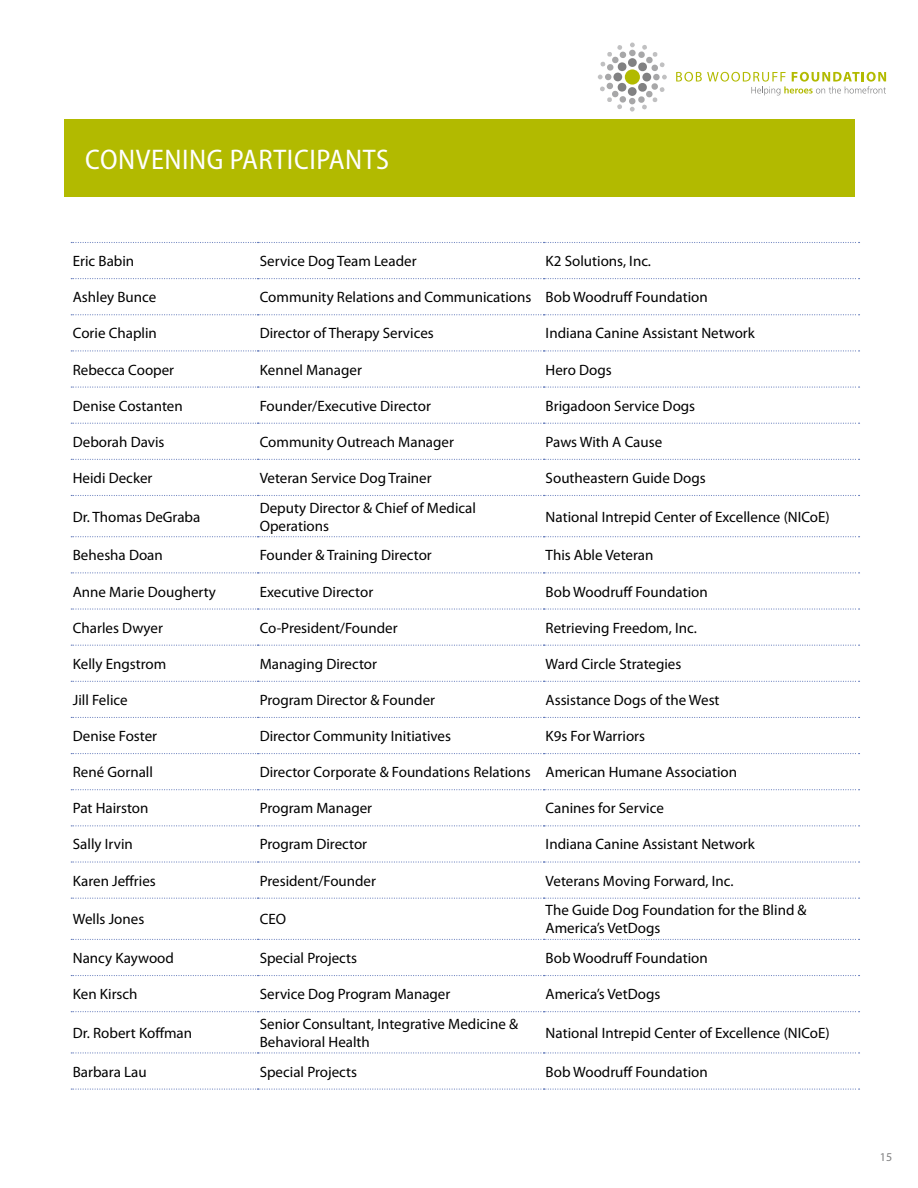
<style>
.page{position:relative;width:918px;height:1188px;background:#fff}
.page>*{position:absolute;margin:0;border:0;box-sizing:border-box;transform-origin:0 0}
.t1{font:semi-condensed 28.5px "Myriad Pro";letter-spacing:.02em;color:#fff}
.t2{font:15px/18px "Myriad Pro";color:#000}
.t3{font:12px "Myriad Pro";color:#818182}
</style>
<div class="page">
<svg style="left:598px;top:43px;width:69px;height:69px"></svg>
<svg style="left:676px;top:72px;width:210px;height:23px"></svg>
<div style="left:64px;top:119px;width:790px;height:78px;background:#b2ba00"></div>
<svg style="left:71px;top:242px;width:789px;height:1px"></svg>
<svg style="left:71px;top:278px;width:789px;height:1px"></svg>
<svg style="left:71px;top:314px;width:789px;height:1px"></svg>
<svg style="left:71px;top:350px;width:789px;height:1px"></svg>
<svg style="left:71px;top:387px;width:789px;height:1px"></svg>
<svg style="left:71px;top:423px;width:789px;height:1px"></svg>
<svg style="left:71px;top:459px;width:789px;height:1px"></svg>
<svg style="left:71px;top:495px;width:789px;height:1px"></svg>
<svg style="left:71px;top:536px;width:789px;height:1px"></svg>
<svg style="left:71px;top:572px;width:789px;height:1px"></svg>
<svg style="left:71px;top:608px;width:789px;height:2px"></svg>
<svg style="left:71px;top:645px;width:789px;height:1px"></svg>
<svg style="left:71px;top:681px;width:789px;height:1px"></svg>
<svg style="left:71px;top:717px;width:789px;height:1px"></svg>
<svg style="left:71px;top:753px;width:789px;height:1px"></svg>
<svg style="left:71px;top:789px;width:789px;height:1px"></svg>
<svg style="left:71px;top:825px;width:789px;height:1px"></svg>
<svg style="left:71px;top:861px;width:789px;height:2px"></svg>
<svg style="left:71px;top:898px;width:789px;height:1px"></svg>
<svg style="left:71px;top:939px;width:789px;height:1px"></svg>
<svg style="left:71px;top:975px;width:789px;height:1px"></svg>
<svg style="left:71px;top:1011px;width:789px;height:1px"></svg>
<svg style="left:71px;top:1052px;width:789px;height:2px"></svg>
<svg style="left:71px;top:1089px;width:789px;height:1px"></svg>
<h1 class="t1" style="left:85px;top:144px;width:214px">CONVENING PARTICIPA</h1>
<h1 class="t1" style="left:345px;top:144px;width:45px">NTS</h1>
<p class="t2" style="left:73px;top:252px;width:63px">Eric Babin</p>
<p class="t2" style="left:260px;top:252px;width:158px">Service Dog Team Leader</p>
<p class="t2" style="left:546px;top:252px;width:107px">K2 Solutions, Inc.</p>
<p class="t2" style="left:73px;top:288px;width:85px">Ashley Bunce</p>
<p class="t2" style="left:260px;top:288px;width:450px">Community Relations and Communications Bob Woodruff Foundation</p>
<p class="t2" style="left:73px;top:324px;width:86px">Corie Chaplin</p>
<p class="t2" style="left:260px;top:324px;width:176px">Director of Therapy Services</p>
<p class="t2" style="left:546px;top:324px;width:211px">Indiana Canine Assistant Network</p>
<p class="t2" style="left:73px;top:360px;width:103px">Rebecca Cooper</p>
<p class="t2" style="left:260px;top:360px;width:104px">Kennel Manager</p>
<p class="t2" style="left:546px;top:360px;width:68px">Hero Dogs</p>
<p class="t2" style="left:73px;top:396px;width:111px">Denise Costanten</p>
<p class="t2" style="left:260px;top:396px;width:173px">Founder/Executive Director</p>
<p class="t2" style="left:546px;top:396px;width:151px">Brigadoon Service Dogs</p>
<p class="t2" style="left:73px;top:433px;width:93px">Deborah Davis</p>
<p class="t2" style="left:260px;top:433px;width:196px">Community Outreach Manager</p>
<p class="t2" style="left:546px;top:433px;width:118px">Paws With A Cause</p>
<p class="t2" style="left:73px;top:469px;width:81px">Heidi Decker</p>
<p class="t2" style="left:260px;top:469px;width:174px">Veteran Service Dog Trainer</p>
<p class="t2" style="left:546px;top:469px;width:162px">Southeastern Guide Dogs</p>
<p class="t2" style="left:73px;top:507px;width:129px">Dr. Thomas DeGraba</p>
<p class="t2" style="left:260px;top:498px;width:218px">Deputy Director &amp; Chief of Medical<br>Operations</p>
<p class="t2" style="left:546px;top:507px;width:286px">National Intrepid Center of Excellence (NICoE)</p>
<p class="t2" style="left:73px;top:546px;width:92px">Behesha Doan</p>
<p class="t2" style="left:260px;top:546px;width:174px">Founder &amp; Training Director</p>
<p class="t2" style="left:546px;top:546px;width:109px">This Able Veteran</p>
<p class="t2" style="left:73px;top:582px;width:145px">Anne Marie Dougherty</p>
<p class="t2" style="left:260px;top:582px;width:115px">Executive Director</p>
<p class="t2" style="left:546px;top:582px;width:164px">Bob Woodruff Foundation</p>
<p class="t2" style="left:73px;top:618px;width:92px">Charles Dwyer</p>
<p class="t2" style="left:260px;top:618px;width:139px">Co-President/Founder</p>
<p class="t2" style="left:546px;top:618px;width:153px">Retrieving Freedom, Inc.</p>
<p class="t2" style="left:73px;top:655px;width:95px">Kelly Engstrom</p>
<p class="t2" style="left:260px;top:655px;width:119px">Managing Director</p>
<p class="t2" style="left:546px;top:655px;width:137px">Ward Circle Strategies</p>
<p class="t2" style="left:73px;top:691px;width:56px">Jill Felice</p>
<p class="t2" style="left:260px;top:691px;width:177px">Program Director &amp; Founder</p>
<p class="t2" style="left:546px;top:691px;width:175px">Assistance Dogs of the West</p>
<p class="t2" style="left:73px;top:727px;width:86px">Denise Foster</p>
<p class="t2" style="left:260px;top:727px;width:193px">Director Community Initiatives</p>
<p class="t2" style="left:546px;top:727px;width:101px">K9s For Warriors</p>
<p class="t2" style="left:73px;top:763px;width:82px">René Gornall</p>
<p class="t2" style="left:260px;top:763px;width:479px">Director Corporate &amp; Foundations Relations American Humane Association</p>
<p class="t2" style="left:73px;top:799px;width:77px">Pat Hairston</p>
<p class="t2" style="left:260px;top:799px;width:114px">Program Manager</p>
<p class="t2" style="left:546px;top:799px;width:120px">Canines for Service</p>
<p class="t2" style="left:73px;top:835px;width:62px">Sally Irvin</p>
<p class="t2" style="left:260px;top:835px;width:109px">Program Director</p>
<p class="t2" style="left:546px;top:835px;width:211px">Indiana Canine Assistant Network</p>
<p class="t2" style="left:73px;top:871px;width:85px">Karen Jeffries</p>
<p class="t2" style="left:260px;top:871px;width:118px">President/Founder</p>
<p class="t2" style="left:546px;top:871px;width:189px">Veterans Moving Forward, Inc.</p>
<p class="t2" style="left:73px;top:910px;width:73px">Wells Jones</p>
<p class="t2" style="left:260px;top:910px;width:28px">CEO</p>
<p class="t2" style="left:546px;top:901px;width:263px">The Guide Dog Foundation for the Blind &amp;<br>America’s VetDogs</p>
<p class="t2" style="left:73px;top:949px;width:103px">Nancy Kaywood</p>
<p class="t2" style="left:260px;top:949px;width:99px">Special Projects</p>
<p class="t2" style="left:546px;top:949px;width:164px">Bob Woodruff Foundation</p>
<p class="t2" style="left:73px;top:985px;width:66px">Ken Kirsch</p>
<p class="t2" style="left:260px;top:985px;width:192px">Service Dog Program Manager</p>
<p class="t2" style="left:546px;top:985px;width:116px">America’s VetDogs</p>
<p class="t2" style="left:73px;top:1024px;width:121px">Dr. Robert Koffman</p>
<p class="t2" style="left:260px;top:1015px;width:260px">Senior Consultant, Integrative Medicine &amp;<br>Behavioral Health</p>
<p class="t2" style="left:546px;top:1024px;width:286px">National Intrepid Center of Excellence (NICoE)</p>
<p class="t2" style="left:73px;top:1062px;width:75px">Barbara Lau</p>
<p class="t2" style="left:260px;top:1062px;width:99px">Special Projects</p>
<p class="t2" style="left:546px;top:1062px;width:164px">Bob Woodruff Foundation</p>
<p class="t3" style="left:880px;top:1149px;width:14px">15</p>
</div>
